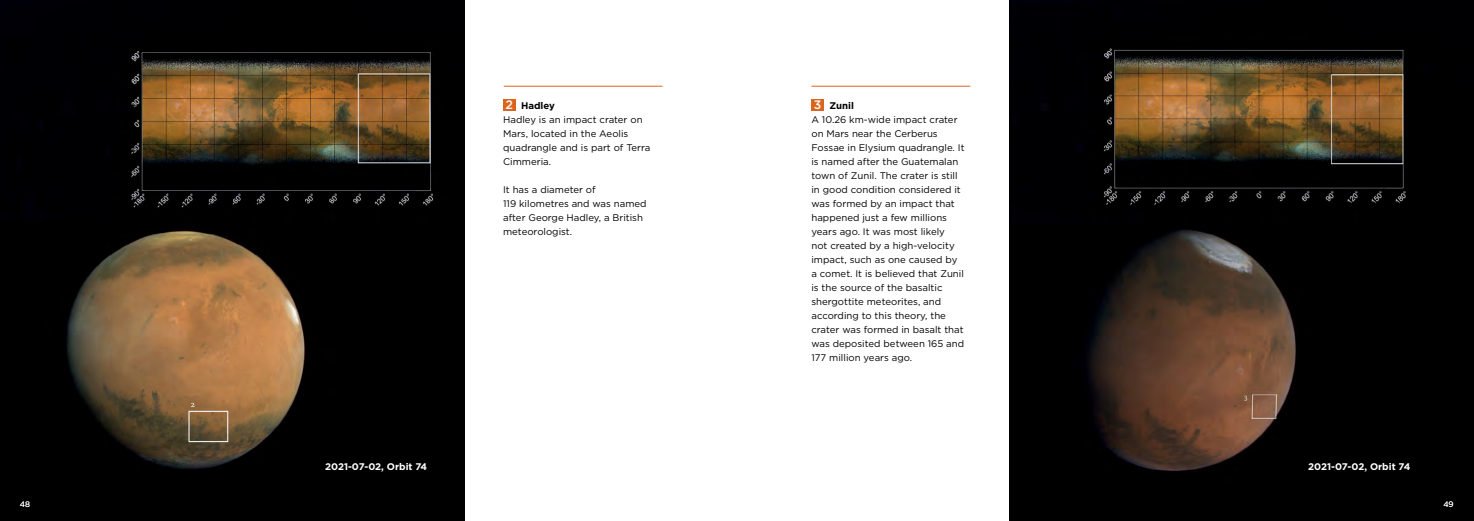
<style>
.page{position:relative;width:1474px;height:521px;background:#fff}
.page>*{position:absolute;margin:0;border:0;box-sizing:border-box;transform-origin:0 0}
.t1{font:500 12.25px "Gotham";color:#fff}
.t2{font:9.62px/14px "Gotham";color:#000}
.t3{font:700 9.62px "Gotham";color:#fff}
.t4{font:7.88px "Gotham";color:#fff}
.s1{font-weight:500;font-size:12.25px;color:#fff}
.s2{font-weight:700}
</style>
<div class="page">
<img style="left:1009px;top:0;width:464px;height:521px">
<img style="left:0;top:0;width:464px;height:521px">
<hr style="left:811px;top:86px;width:159px;height:1px;background:#dc651e">
<hr style="left:504px;top:86px;width:158px;height:1px;background:#dc651e">
<div style="left:503px;top:99px;width:12px;height:12px;background:#dc651e"></div>
<div style="left:811px;top:99px;width:12px;height:12px;background:#dc651e"></div>
<p class="t2" style="left:503px;top:99px;width:149px"><span class="s1">2</span> <span class="s2">Hadley<br></span>Hadley is an impact crater on<br>Mars, located in the Aeolis quadrangle and is part of Terra<br>Cimmeria.</p>
<p class="t2" style="left:503px;top:183px;width:145px">It has a diameter of<br>119 kilometres and was named after George Hadley, a British meteorologist.</p>
<p class="t1" style="left:813px;top:96px;width:9px">3</p>
<p class="t2" style="left:811px;top:98px;width:155px;text-indent:18px"><span class="s2">Zunil<br></span>A 10.26 km-wide impact crater on Mars near the Cerberus<br>Fossae in Elysium quadrangle. It is named after the Guatemalan town of Zunil. The crater is still in good condition considered it was formed by an impact that happened just a few millions years ago. It was most likely<br>not created by a high-velocity impact, such as one caused by a comet. It is believed that Zunil is the source of the basaltic shergottite meteorites, and according to this theory, the crater was formed in basalt that was deposited between 165 and<br>177 million years ago.</p>
<h4 class="t3" style="left:325px;top:460px;width:104px">2021-07-02, Orbit 74</h4>
<p class="t3" style="left:1308px;top:460px;width:104px">2021-07-02, Orbit 74</p>
<p class="t4" style="left:20px;top:499px;width:12px">48</p>
<p class="t4" style="left:1443px;top:499px;width:12px">49</p>
</div>
